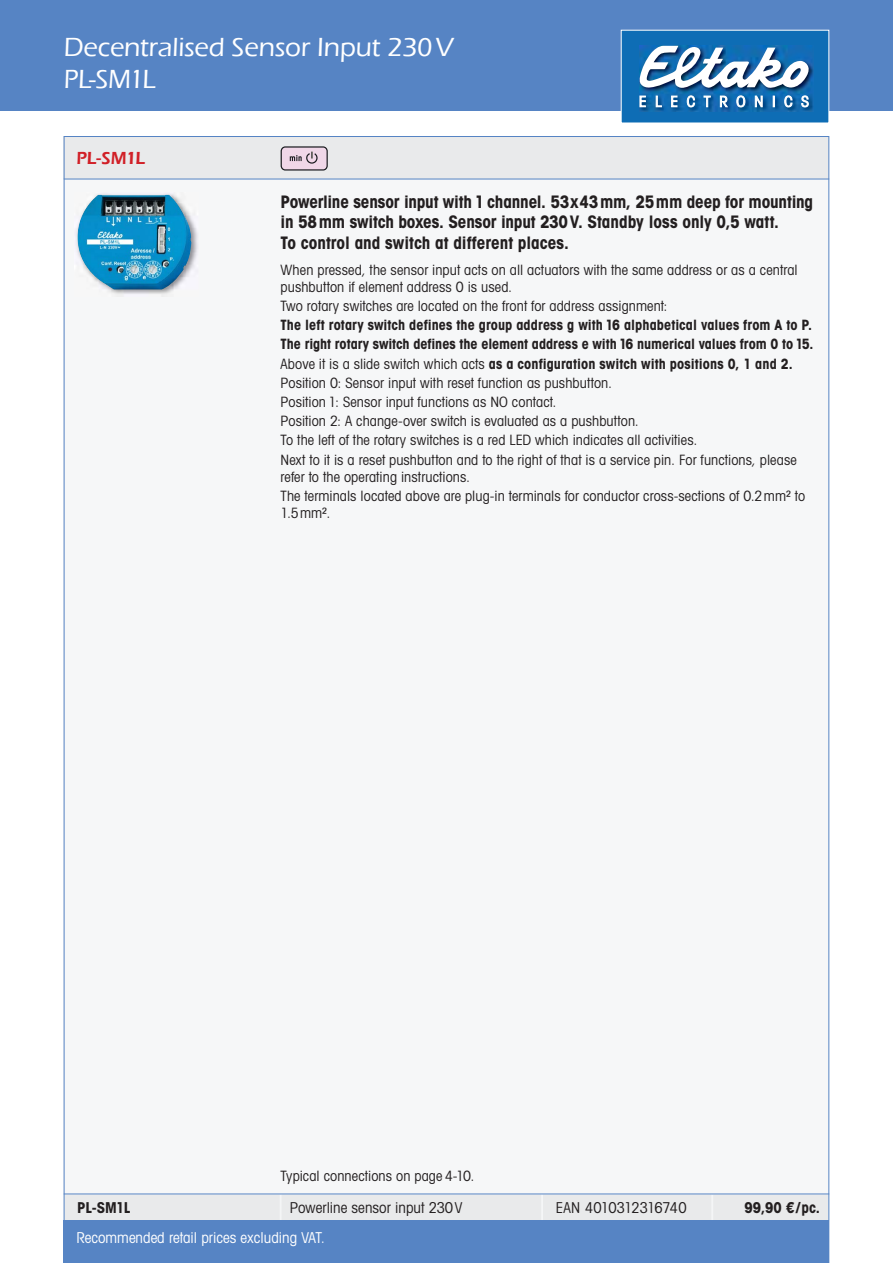
<style>
.page{position:relative;width:893px;height:1263px;background:#fff}
.page>*{position:absolute;margin:0;border:0;box-sizing:border-box;transform-origin:0 0}
.t1{font:500 27px/32.4px "Eras ITC";letter-spacing:-.005em;color:#fff}
.t2{font:600 18px "Eras ITC";letter-spacing:-.035em;color:#d12027}
.t3{font:700 condensed 17.25px/20.7px "Avant Garde";letter-spacing:-.01em;color:#231f20}
.t4{font:condensed 15px "Avant Garde";color:#fff}
.t5{font:condensed 15px "Avant Garde";color:#231f20}
.t6{font:700 condensed 15px "Avant Garde";letter-spacing:.005em;color:#231f20}
.t7{font:condensed 15px "Avant Garde";letter-spacing:-.03em;color:#231f20}
.t8{font:condensed 14.25px/19.2px "Avant Garde";letter-spacing:.005em;color:#231f20}
.s1{font-weight:700}
</style>
<div class="page">
<div style="left:0;top:0;width:893px;height:111px;background:#5684c4"></div>
<div style="left:621px;top:30px;width:208px;height:93px;background:#0e6db5"></div>
<img style="left:639px;top:60px;width:174px;height:52px">
<img style="left:639px;top:46px;width:170px;height:62px">
<div style="left:64px;top:136px;width:765px;height:1084px;background:#f6f7f8"></div>
<img style="left:75px;top:192px;width:123px;height:104px">
<img style="left:77px;top:195px;width:115px;height:94px">
<div style="left:64px;top:1220px;width:765px;height:43px;background:#5684c4"></div>
<h1 class="t1" style="left:64px;top:31px;width:391px">Decentralised Sensor Input 230V<br>PL-SM1L</h1>
<p class="t2" style="left:76px;top:148px;width:70px">PL-SM1L</p>
<p class="t3" style="left:281px;top:192px;width:534px">Powerline sensor input with 1 channel. 53x43mm, 25mm deep for mounting in 58mm switch boxes. Sensor input 230V. Standby loss only 0,5 watt.<br>To control and switch at different places.</p>
<p class="t8" style="left:281px;top:262px;width:519px;line-height:17.1px">When pressed, the sensor input acts on all actuators with the same address or as a central pushbutton if element address 0 is used.</p>
<p class="t8" style="left:281px;top:297px;width:388px">Two rotary switches are located on the front for address assignment:</p>
<p class="t8" style="left:281px;top:317px;width:534px"><span class="s1">The left rotary switch defines the group address g with 16 alphabetical values from A to P.<br>The right rotary switch defines the element address e with 16 numerical values from 0 to 15.<br></span>Above it is a slide switch which acts <span class="s1">as a configuration switch with positions 0, 1 and 2.<br></span>Position 0: Sensor input with reset function as pushbutton.<br>Position 1: Sensor input functions as NO contact.<br>Position 2: A change-over switch is evaluated as a pushbutton.<br>To the left of the rotary switches is a red LED which indicates all activities.<br>Next to it is a reset pushbutton and to the right of that is a service pin. For functions, please</p>
<p class="t8" style="left:281px;top:468px;width:526px">refer to the operating instructions.<br>The terminals located above are plug-in terminals for conductor cross-sections of 0.2mm² to</p>
<p class="t8" style="left:281px;top:505px;width:51px">1.5mm².</p>
<p class="t8" style="left:281px;top:1167px;width:195px">Typical connections on page 4-10.</p>
<p class="t6" style="left:77px;top:1203px;width:55px">PL-SM1L</p>
<p class="t5" style="left:290px;top:1202px;width:174px">Powerline sensor input 230V</p>
<p class="t7" style="left:556px;top:1202px;width:132px">EAN 4010312316740</p>
<p class="t6" style="left:744px;top:1203px;width:77px">99,90 €/pc.</p>
<p class="t4" style="left:76px;top:1232px;width:250px">Recommended retail prices excluding VAT.</p>
</div>
